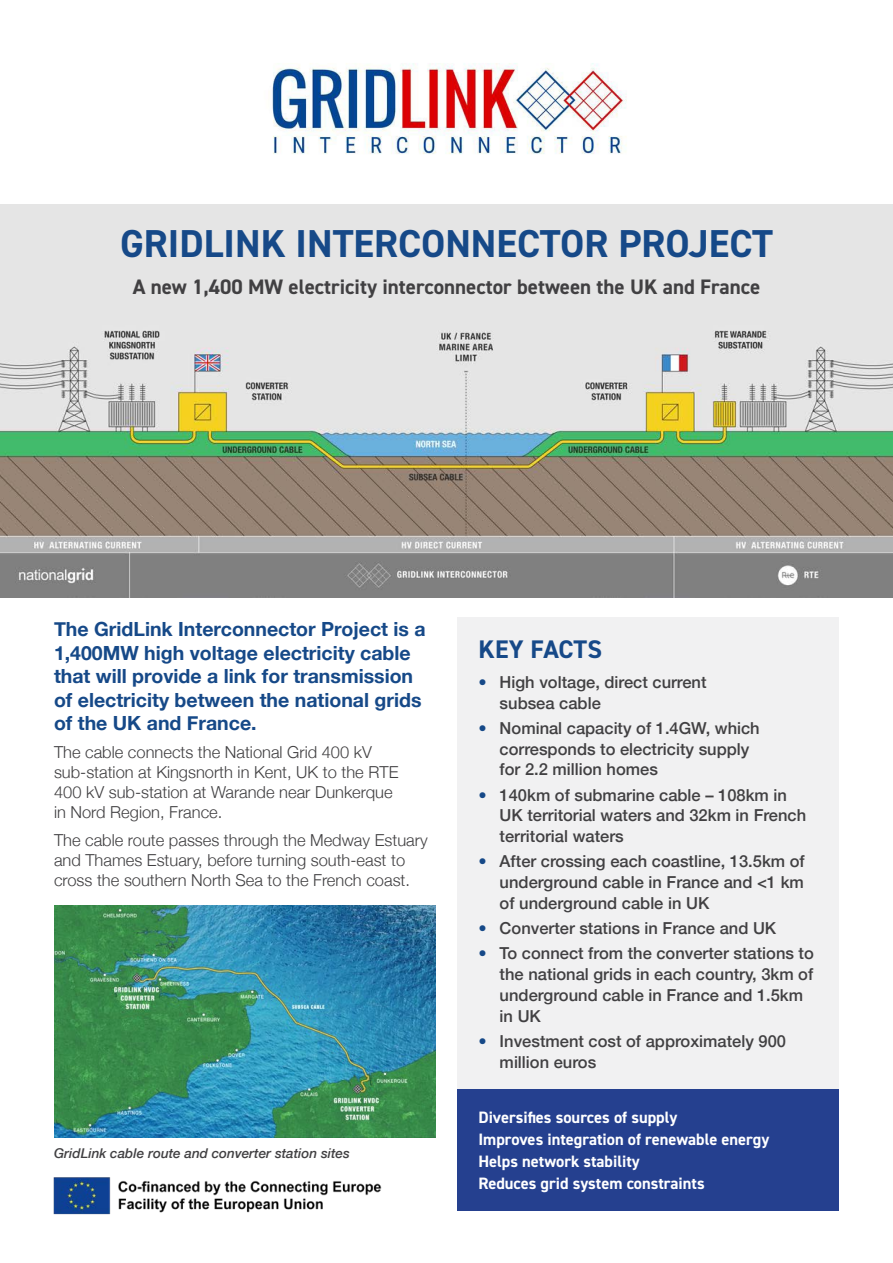
<style>
.page{position:relative;width:893px;height:1263px;background:#fff}
.page>*{position:absolute;margin:0;border:0;box-sizing:border-box;transform-origin:0 0}
.t1{font:700 39px "DIN2014";color:#164988}
.t2{font:700 25.5px "DIN2014";letter-spacing:.005em;color:#164988}
.t3{font:700 21px "DIN2014";color:#414042}
.t4{font:700 19.5px/23.4px "Helvetica Neue";color:#164988}
.t5{font:500 16.5px/20.9px "Helvetica Neue";color:#414042}
.t6{font:300 16.5px/19.8px "Helvetica Neue";color:#414042}
.t7{font:700 16.5px/22px "DIN2014";color:#fff}
.t8{font:italic 500 13.5px "Helvetica Neue";color:#414042}
.s1{color:#164988}
</style>
<div class="page">
<img style="left:272px;top:63px;width:355px;height:91px">
<div style="left:457px;top:617px;width:382px;height:472px;background:#f1f1f2"></div>
<div style="left:0;top:204px;width:893px;height:393px;background:#e5e5e5"></div>
<img style="left:0;top:330px;width:893px;height:267px">
<img style="left:54px;top:905px;width:382px;height:232px">
<div style="left:457px;top:1089px;width:382px;height:121px;background:#25408f"></div>
<img style="left:53px;top:1177px;width:329px;height:38px">
<h1 class="t1" style="left:120px;top:217px;width:654px">GRIDLINK INTERCONNECTOR PROJECT</h1>
<p class="t3" style="left:133px;top:273px;width:629px">A new 1,400 MW electricity interconnector between the UK and France</p>
<p class="t4" style="left:54px;top:618px;width:373px">The GridLink Interconnector Project is a 1,400MW high voltage electricity cable that will provide a link for transmission of electricity between the national grids of the UK and France.</p>
<p class="t6" style="left:54px;top:741px;width:346px">The cable connects the National Grid 400 kV sub-station at Kingsnorth in Kent, UK to the RTE 400 kV sub-station at Warande near Dunkerque in Nord Region, France.</p>
<p class="t6" style="left:54px;top:829px;width:375px">The cable route passes through the Medway Estuary and Thames Estuary, before turning south-east to cross the southern North Sea to the French coast.</p>
<p class="t8" style="left:54px;top:1141px;width:297px">GridLink cable route and converter station sites</p>
<h2 class="t2" style="left:478px;top:633px;width:125px">KEY FACTS</h2>
<p class="t5" style="left:500px;top:670px;width:208px;text-indent:-21px"><span class="s1">•</span> High voltage, direct current subsea cable</p>
<p class="t5" style="left:500px;top:716px;width:262px;text-indent:-21px"><span class="s1">•</span> Nominal capacity of 1.4GW, which corresponds to electricity supply for 2.2 million homes</p>
<p class="t5" style="left:500px;top:783px;width:308px;text-indent:-21px"><span class="s1">•</span> 140km of submarine cable – 108km in<br>UK territorial waters and 32km in French territorial waters</p>
<p class="t5" style="left:500px;top:850px;width:307px;text-align:justify;text-indent:-21px"><span class="s1">•</span> After crossing each coastline, 13.5km of underground cable in France and &lt;1 km of underground cable in UK</p>
<p class="t5" style="left:478px;top:916px;width:299px"><span class="s1">•</span> Converter stations in France and UK</p>
<p class="t5" style="left:500px;top:941px;width:316px;text-indent:-21px"><span class="s1">•</span> To connect from the converter stations to the national grids in each country, 3km of underground cable in France and 1.5km in UK</p>
<p class="t5" style="left:500px;top:1029px;width:288px;text-indent:-21px"><span class="s1">•</span> Investment cost of approximately 900 million euros</p>
<p class="t7" style="left:478px;top:1106px;width:292px">Diversifies sources of supply<br>Improves integration of renewable energy<br>Helps network stability<br>Reduces grid system constraints</p>
</div>
